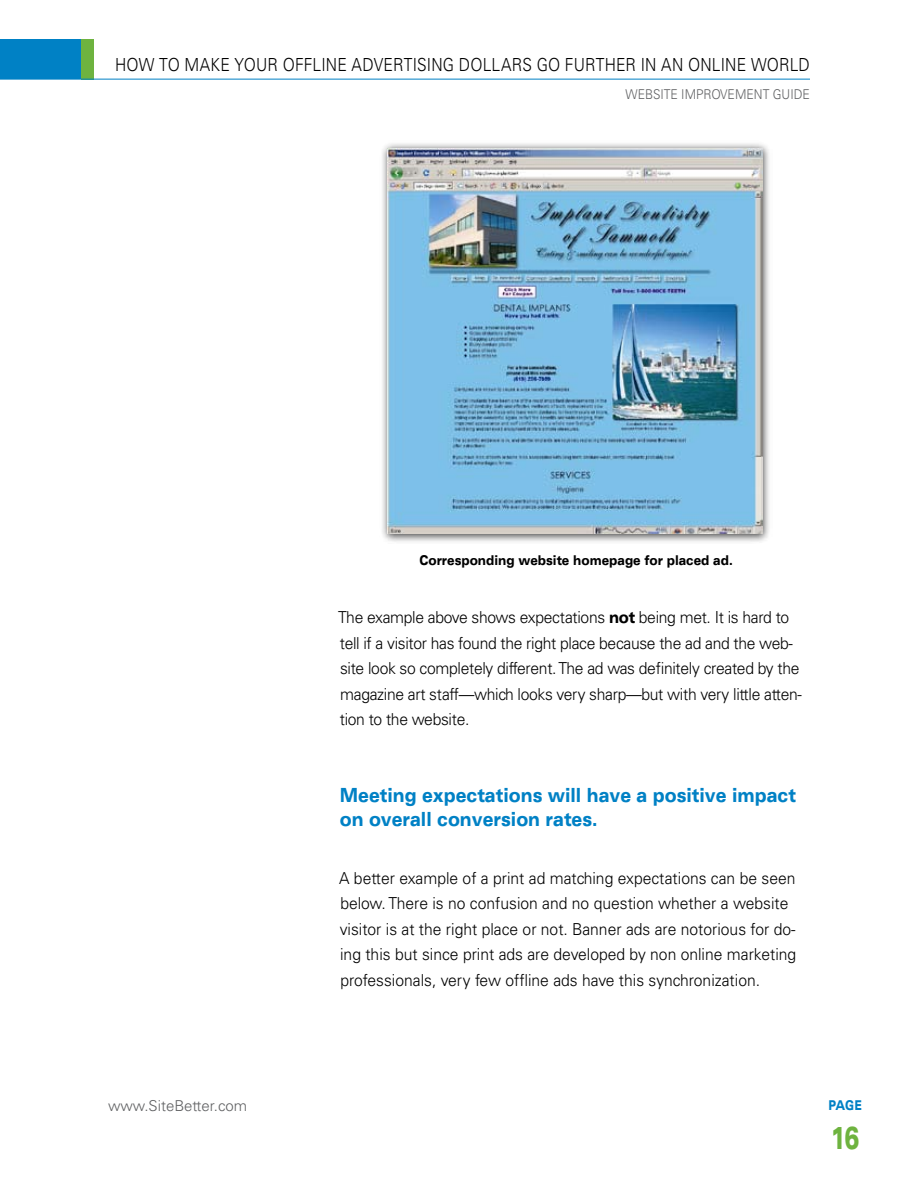
<style>
.page{position:relative;width:918px;height:1188px;background:#fff}
.page>*{position:absolute;margin:0;border:0;box-sizing:border-box;transform-origin:0 0}
.t1{font:900 expanded 31.5px "Univers";color:#6eb33f;scale:.65 1}
.t2{font:900 expanded 19.5px/23.4px "Univers";color:#0081c5;scale:.75 1}
.t3{font:300 18px "Univers";letter-spacing:.01em;color:#000;scale:.87 1}
.t4{font:300 16.5px/25.5px "Univers";color:#000;scale:.95 1}
.t5{font:300 16.5px/25.5px "Univers";letter-spacing:-.02em;color:#000;scale:.95 1}
.t6{font:300 15px "Univers";color:#5f6062}
.t7{font:900 expanded 13.5px "Univers";color:#000;scale:.75 1}
.t8{font:300 13.5px "Univers";color:#5f6062;scale:.9 1}
.t9{font:900 expanded 13.5px "Univers";color:#0081c5;scale:.7 1}
.s1{font-weight:900;font-stretch:expanded}
</style>
<div class="page">
<div style="left:0;top:39px;width:94px;height:40px;background:#0081c5"></div>
<div style="left:81px;top:39px;width:13px;height:40px;background:#6eb33f"></div>
<hr style="left:0;top:79px;width:810px;height:1px;background:#0081c5">
<div style="left:379px;top:140px;width:393px;height:404px;background:#000;opacity:.75"></div>
<img style="left:388px;top:148px;width:374px;height:386px">
<p class="t3" style="left:115px;top:54px;width:800px">How To Make Your Offline Advertising Dollars Go Furth er in an Online World</p>
<p class="t8" style="left:626px;top:86px;width:206px">Website Im provem ent Guide</p>
<p class="t6" style="left:108px;top:1097px;width:141px">www.SiteBetter.com</p>
<p class="t7" style="left:419px;top:553px;width:419px">Corresponding website homepage for placed ad.</p>
<p class="t5" style="left:338px;top:605px;width:490px">The example above shows expectations <span class="s1">not</span> being met. It is hard to tell if a visitor has found the right place because the ad and the web&shy;site look so completely different. The ad was definitely created by the magazine art staff—which looks very sharp—but with very little atten&shy;tion to the website.</p>
<p class="t2" style="left:340px;top:784px;width:610px">Meeting expectations will have a positive impact on overall conversion rates.</p>
<p class="t4" style="left:339px;top:865px;width:483px">A better example of a print ad matching expectations can be seen below. There is no confusion and no question whether a website visitor is at the right place or not. Banner ads are notorious for do&shy;ing this but since print ads are developed by non online marketing professionals, very few offline ads have this synchronization.</p>
<p class="t9" style="left:828px;top:1098px;width:49px">PAGE</p>
<h1 class="t1" style="left:831px;top:1120px;width:46px">16</h1>
</div>
